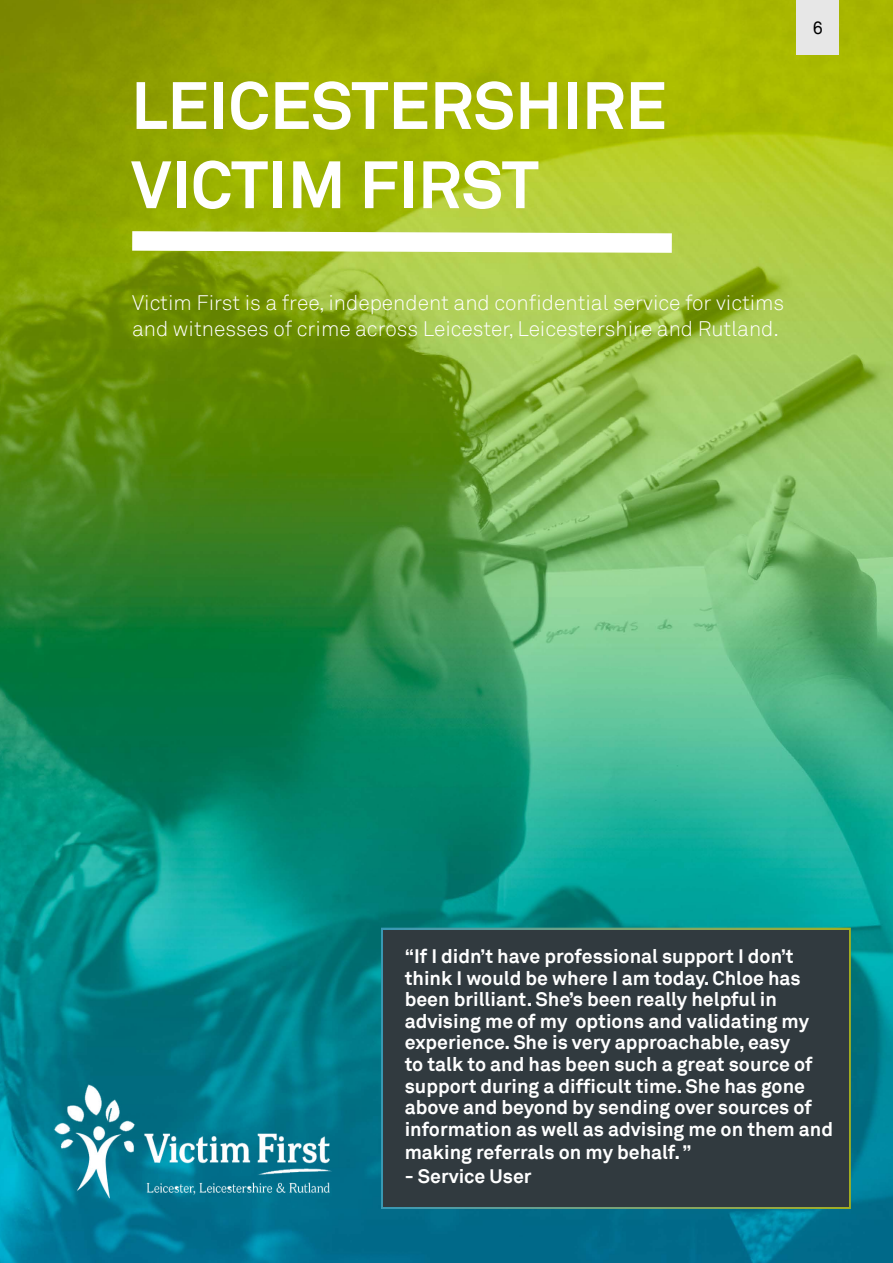
<style>
.page{position:relative;width:893px;height:1263px;background:#fff}
.page>*{position:absolute;margin:0;border:0;box-sizing:border-box;transform-origin:0 0}
.t1{font:700 66px/79.2px "Akkurat";color:#fff}
.t2{font:300 21px/25.2px "Akkurat";color:#fff}
.t3{font:700 19.5px/21.6px "Akkurat";color:#fff}
.t4{font:18px "Akkurat";color:#000}
</style>
<div class="page">
<img style="left:0;top:0;width:893px;height:1263px">
<svg style="left:113px;top:221px;width:578px;height:42px"></svg>
<div style="left:797px;top:0;width:42px;height:54px;background:#e7e7e7"></div>
<img style="left:34px;top:1072px;width:327px;height:137px">
<div style="left:381px;top:928px;width:470px;height:281px;background:#313a3f"></div>
<h1 class="t1" style="left:131px;top:67px;width:537px">LEICESTERSHIRE<br>VICTIM FIRST</h1>
<p class="t4" style="left:813px;top:17px;width:12px">6</p>
<p class="t2" style="left:132px;top:291px;width:654px">Victim First is a free, independent and confidential service for victims and witnesses of crime across Leicester, Leicestershire and Rutland.</p>
<p class="t3" style="left:405px;top:945px;width:430px">“If I didn’t have professional support I don’t think I would be where I am today. Chloe has been brilliant. She’s been really helpful in advising me of my options and validating my experience. She is very approachable, easy<br>to talk to and has been such a great source of support during a difficult time. She has gone above and beyond by sending over sources of information as well as advising me on them and</p>
<p class="t3" style="left:405px;top:1142px;width:288px">making referrals on my behalf. ”</p>
<p class="t3" style="left:405px;top:1165px;width:128px">- Service User</p>
</div>
